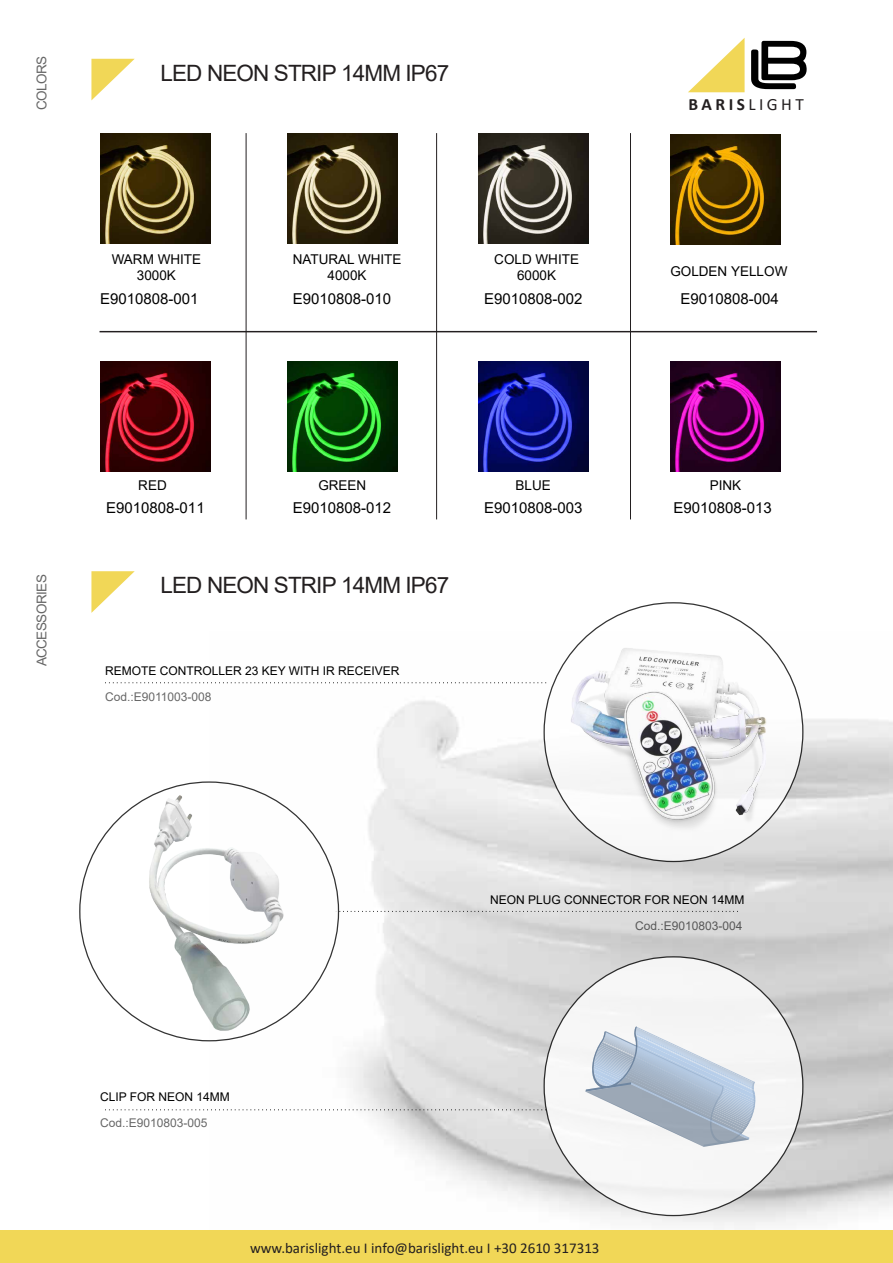
<style>
.page{position:relative;width:893px;height:1263px;background:#fff}
.page>*{position:absolute;margin:0;border:0;box-sizing:border-box;transform-origin:0 0}
.t1{font:22.5px "Arial";letter-spacing:-.04em;color:#231f20}
.t2{font:700 17.25px "Calibri";letter-spacing:.2em;color:#231f20}
.t3{font:15px "Arial";color:#000}
.t4{font:15px "Calibri";color:#231f20}
.t5{font:13.5px/16.2px "Arial";color:#000;text-align:center}
.t6{font:13.5px "Arial";letter-spacing:-.04em;color:#676767}
.t7{font:12px/25.8px "Arial";color:#000}
.s1{font-weight:400}
</style>
<div class="page">
<img style="left:211px;top:683px;width:682px;height:543px">
<div style="left:0;top:1230px;width:893px;height:33px;background:#f1d757"></div>
<svg style="left:751px;top:41px;width:56px;height:48px"></svg>
<svg style="left:688px;top:38px;width:57px;height:54px"></svg>
<svg style="left:91px;top:59px;width:44px;height:41px"></svg>
<svg style="left:91px;top:571px;width:44px;height:42px"></svg>
<div style="left:100px;top:331px;width:717px;height:1px;border:1px solid #231f20"></div>
<hr style="left:246px;top:133px;width:1px;height:386px;background:#231f20">
<hr style="left:436px;top:133px;width:1px;height:386px;background:#231f20">
<hr style="left:630px;top:133px;width:1px;height:386px;background:#231f20">
<img style="left:100px;top:133px;width:110px;height:110px">
<img style="left:287px;top:133px;width:111px;height:110px">
<img style="left:478px;top:133px;width:110px;height:110px">
<img style="left:670px;top:134px;width:111px;height:111px">
<img style="left:100px;top:362px;width:110px;height:110px">
<img style="left:287px;top:362px;width:111px;height:110px">
<img style="left:478px;top:362px;width:110px;height:110px">
<img style="left:670px;top:362px;width:111px;height:110px">
<svg style="left:341px;top:911px;width:398px;height:1px"></svg>
<svg style="left:105px;top:682px;width:438px;height:1px"></svg>
<svg style="left:105px;top:1109px;width:441px;height:1px"></svg>
<div style="left:544px;top:957px;width:259px;height:258px;background:#f6f6f6;border-radius:50%"></div>
<img style="left:543px;top:603px;width:257px;height:257px">
<img style="left:86px;top:788px;width:255px;height:255px">
<svg style="left:585px;top:1026px;width:171px;height:121px"></svg>
<p class="t6" style="left:32px;top:110px;width:56px;rotate:-90deg">COLORS</p>
<h1 class="t1" style="left:161px;top:57px;width:290px">LED NEON STRIP 14MM IP67</h1>
<h2 class="t2" style="left:689px;top:92px;width:117px">BARIS<span class="s1">LIGHT</span></h2>
<p class="t5" style="left:293px;top:251px;width:110px">NATURAL WHITE<br>4000K</p>
<p class="t5" style="left:494px;top:251px;width:86px">COLD WHITE</p>
<p class="t5" style="left:112px;top:251px;width:91px">WARM WHITE</p>
<p class="t3" style="left:100px;top:289px;width:100px">E9010808-001</p>
<p class="t3" style="left:293px;top:289px;width:100px">E9010808-010</p>
<p class="t3" style="left:484px;top:289px;width:100px">E9010808-002</p>
<p class="t3" style="left:680px;top:289px;width:100px">E9010808-004</p>
<p class="t5" style="left:670px;top:263px;width:119px">GOLDEN YELLOW</p>
<p class="t5" style="left:137px;top:268px;width:41px">3000K</p>
<p class="t5" style="left:517px;top:268px;width:41px">6000K</p>
<p class="t6" style="left:32px;top:666px;width:94px;rotate:-90deg">ACCESSORIES</p>
<p class="t5" style="left:138px;top:477px;width:30px">RED</p>
<p class="t5" style="left:318px;top:477px;width:50px">GREEN</p>
<p class="t5" style="left:516px;top:477px;width:37px">BLUE</p>
<p class="t5" style="left:710px;top:477px;width:33px">PINK</p>
<p class="t3" style="left:106px;top:497px;width:100px">E9010808-011</p>
<p class="t3" style="left:293px;top:497px;width:100px">E9010808-012</p>
<p class="t3" style="left:484px;top:497px;width:100px">E9010808-003</p>
<p class="t3" style="left:673px;top:497px;width:100px">E9010808-013</p>
<h1 class="t1" style="left:161px;top:570px;width:290px">LED NEON STRIP 14MM IP67</h1>
<p class="t7" style="left:105px;top:658px;width:296px">REMOTE CONTROLLER 23 KEY WITH IR RECEIVER<br>Cod.:E9011003-008</p>
<p class="t7" style="left:490px;top:887px;width:256px;text-align:right">NEON PLUG CONNECTOR FOR NEON 14MM<br>Cod.:E9010803-004</p>
<p class="t7" style="left:100px;top:1084px;width:131px">CLIP FOR NEON 14MM<br>Cod.:E9010803-005</p>
<p class="t4" style="left:250px;top:1237px;width:351px">www.barislight.eu I info@barislight.eu Ι +30 2610 317313</p>
</div>
